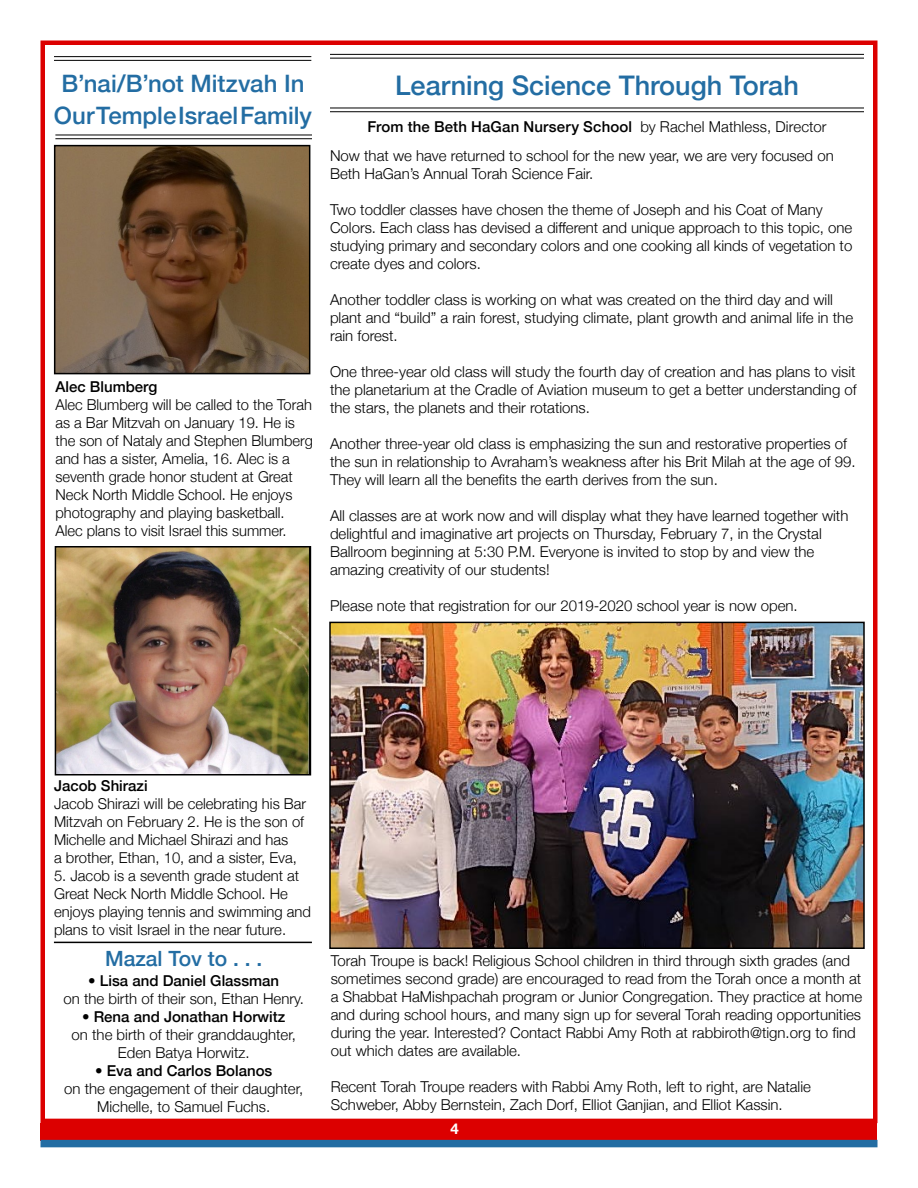
<style>
.page{position:relative;width:918px;height:1188px;background:#fff}
.page>*{position:absolute;margin:0;border:0;box-sizing:border-box;transform-origin:0 0}
.t1{font:500 27px "Helvetica Neue";color:#236da3}
.t2{font:500 24px/32.4px "Helvetica Neue";color:#236da3;text-align:center}
.t3{font:500 21px "Helvetica Neue";color:#236da3}
.t4{font:300 15px/18px "Helvetica Neue";color:#000}
.t5{font:500 15px "Helvetica Neue";color:#000}
.t6{font:700 15px "Helvetica Neue";color:#fff}
.s1{font-weight:300}
.s2{font-weight:500}
</style>
<div class="page">
<div style="left:40px;top:1123px;width:838px;height:18px;background:#dc0000"></div>
<div style="left:40px;top:1140px;width:838px;height:7px;background:#236da3"></div>
<hr style="left:330px;top:54px;width:534px;height:1px;background:#000">
<hr style="left:330px;top:58px;width:534px;height:1px;background:#000">
<hr style="left:330px;top:108px;width:534px;height:1px;background:#000">
<hr style="left:330px;top:111px;width:534px;height:1px;background:#000">
<hr style="left:54px;top:56px;width:257px;height:1px;background:#000">
<hr style="left:54px;top:60px;width:257px;height:1px;background:#000">
<div style="left:40px;top:40px;width:838px;height:1083px;border:4px solid #dc0000"></div>
<hr style="left:55px;top:135px;width:257px;height:1px;background:#000">
<hr style="left:55px;top:138px;width:257px;height:1px;background:#000">
<hr style="left:54px;top:942px;width:258px;height:1px;background:#000">
<img style="left:57px;top:148px;width:250px;height:223px">
<div style="left:54px;top:145px;width:256px;height:229px;border:2px solid #000"></div>
<img style="left:58px;top:549px;width:250px;height:224px">
<div style="left:55px;top:546px;width:256px;height:230px;border:2px solid #000"></div>
<img style="left:332px;top:625px;width:530px;height:321px">
<div style="left:329px;top:622px;width:536px;height:327px;border:2px solid #000"></div>
<h2 class="t2" style="left:54px;top:65px;width:260px">B’nai/B’not Mitzvah In<br>Our Temple Israel Family</h2>
<p class="t5" style="left:55px;top:374px;width:103px">Alec Blumberg</p>
<p class="t4" style="left:55px;top:394px;width:259px">Alec Blumberg will be called to the Torah as a Bar Mitzvah on January 19. He is the son of Nataly and Stephen Blumberg and has a sister, Amelia, 16. Alec is a seventh grade honor student at Great Neck North Middle School. He enjoys photography and playing basketball.<br>Alec plans to visit Israel this summer.</p>
<h1 class="t1" style="left:395px;top:64px;width:405px">Learning Science Through Torah</h1>
<p class="t5" style="left:367px;top:114px;width:461px">From the Beth HaGan Nursery School <span class="s1">by Rachel Mathless, Director</span></p>
<p class="t4" style="left:330px;top:145px;width:505px">Now that we have returned to school for the new year, we are very focused on<br>Beth HaGan’s Annual Torah Science Fair.</p>
<p class="t4" style="left:330px;top:199px;width:524px">Two toddler classes have chosen the theme of Joseph and his Coat of Many Colors. Each class has devised a different and unique approach to this topic, one studying primary and secondary colors and one cooking all kinds of vegetation to create dyes and colors.</p>
<p class="t4" style="left:330px;top:289px;width:525px">Another toddler class is working on what was created on the third day and will plant and “build” a rain forest, studying climate, plant growth and animal life in the rain forest.</p>
<p class="t4" style="left:330px;top:361px;width:528px;text-align:justify">One three-year old class will study the fourth day of creation and has plans to visit the planetarium at the Cradle of Aviation museum to get a better understanding of the stars, the planets and their rotations.</p>
<p class="t4" style="left:330px;top:433px;width:527px">Another three-year old class is emphasizing the sun and restorative properties of the sun in relationship to Avraham’s weakness after his Brit Milah at the age of 99.<br>They will learn all the benefits the earth derives from the sun.</p>
<p class="t4" style="left:330px;top:505px;width:520px">All classes are at work now and will display what they have learned together with delightful and imaginative art projects on Thursday, February 7, in the Crystal Ballroom beginning at 5:30 P.M. Everyone is invited to stop by and view the amazing creativity of our students!</p>
<p class="t4" style="left:330px;top:595px;width:469px">Please note that registration for our 2019-2020 school year is now open.</p>
<p class="t5" style="left:54px;top:773px;width:95px">Jacob Shirazi</p>
<p class="t4" style="left:54px;top:793px;width:254px">Jacob Shirazi will be celebrating his Bar Mitzvah on February 2. He is the son of Michelle and Michael Shirazi and has<br>a brother, Ethan, 10, and a sister, Eva,</p>
<p class="t4" style="left:54px;top:865px;width:259px">5. Jacob is a seventh grade student at Great Neck North Middle School. He enjoys playing tennis and swimming and plans to visit Israel in the near future.</p>
<h3 class="t3" style="left:105px;top:942px;width:159px">Mazal Tov to . . .</h3>
<p class="t4" style="left:64px;top:971px;width:242px;text-align:center">• <span class="s2">Lisa and Daniel Glassman<br></span>on the birth of their son, Ethan Henry.</p>
<p class="t5" style="left:82px;top:1005px;width:205px">• Rena and Jonathan Horwitz</p>
<p class="t4" style="left:72px;top:1025px;width:226px;text-align:center">on the birth of their granddaughter,<br>Eden Batya Horwitz.</p>
<p class="t4" style="left:64px;top:1061px;width:240px;text-align:center">• <span class="s2">Eva and Carlos Bolanos<br></span>on the engagement of their daughter,<br>Michelle, to Samuel Fuchs.</p>
<p class="t4" style="left:331px;top:951px;width:533px">Torah Troupe is back! Religious School children in third through sixth grades (and sometimes second grade) are encouraged to read from the Torah once a month at a Shabbat haMishpachah program or Junior congregation. They practice at home and during school hours, and many sign up for several Torah reading opportunities during the year. Interested? Contact Rabbi Amy Roth at rabbiroth@tign.org to find out which dates are available.</p>
<p class="t4" style="left:331px;top:1077px;width:482px">Recent Torah Troupe readers with Rabbi Amy Roth, left to right, are Natalie<br>Schweber, Abby Bernstein, Zach Dorf, Elliot Ganjian, and Elliot Kassin.</p>
<p class="t6" style="left:450px;top:1117px;width:10px">4</p>
</div>
